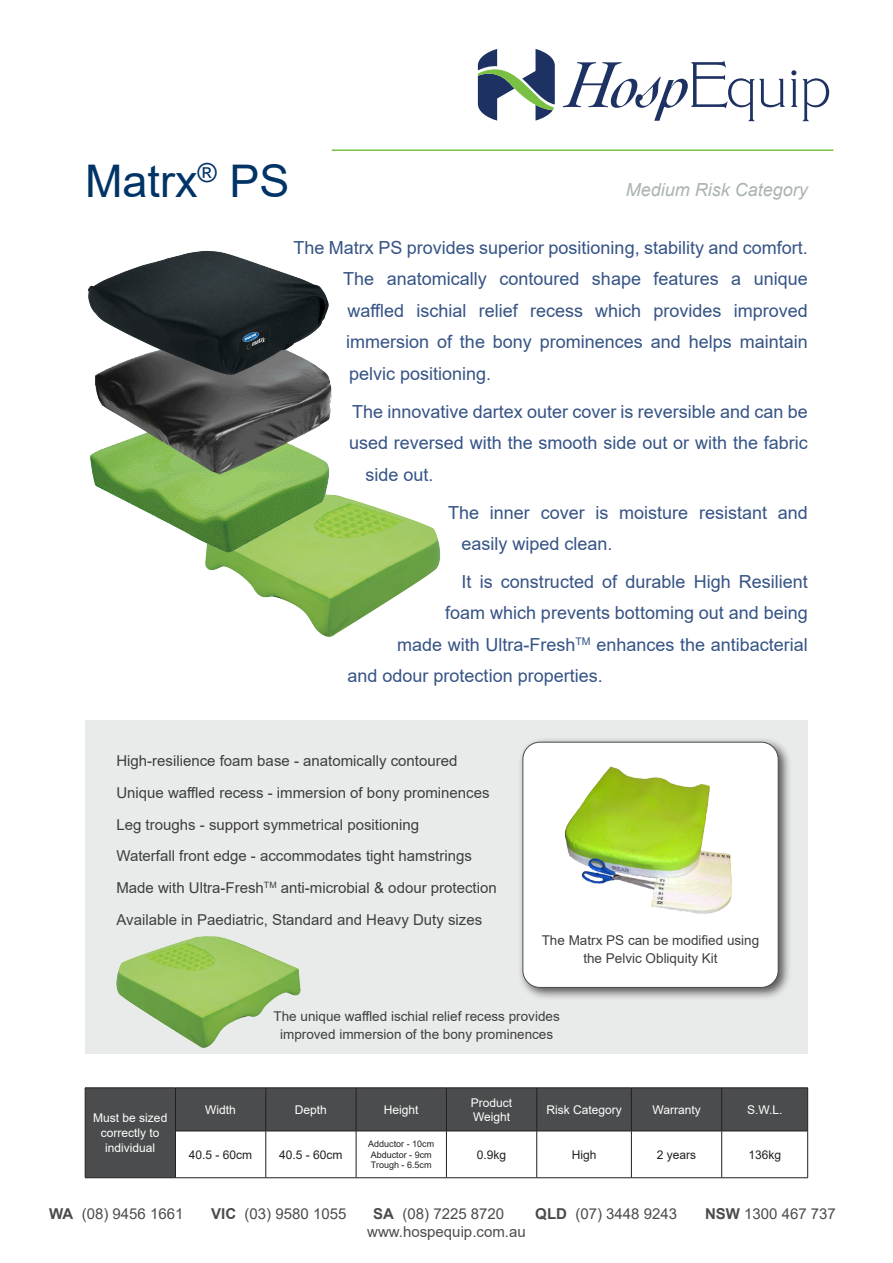
<style>
.page{position:relative;width:893px;height:1263px;background:#fff}
.page>*{position:absolute;margin:0;border:0;box-sizing:border-box;transform-origin:0 0}
.t1{font:45px "Arial";color:#036}
.t2{font:18px/31.5px "Arial";color:#355385}
.t3{font:italic 18px "Arial";color:#abb4af}
.t4{font:15px "Arial";color:#3e3e3f}
.t5{font:15px "Arial";color:#4b4c4d}
.t6{font:13.5px/18px "Arial";color:#3e3e3f;text-align:center}
.t7{font:12px/15px "Arial";color:#fff;text-align:center}
.t8{font:12px "Arial";color:#231f20}
.t9{font:9px/10.8px "Arial";color:#231f20}
.s1{font-weight:700}
</style>
<div class="page">
<div style="left:85px;top:720px;width:723px;height:333px;background:#e9ebea"></div>
<div style="left:518px;top:737px;width:274px;height:264px;background:#231f20;opacity:.75"></div>
<div style="left:523px;top:742px;width:255px;height:245px;background:#fff;border-radius:17px"></div>
<div style="left:522px;top:742px;width:256px;height:246px;border:1px solid #4b4c4d;border-radius:17px"></div>
<svg style="left:791px;top:70px;width:38px;height:51px"></svg>
<svg style="left:563px;top:61px;width:222px;height:60px"></svg>
<svg style="left:478px;top:49px;width:77px;height:72px"></svg>
<hr style="left:332px;top:149px;width:501px;height:2px;background:#79c142">
<svg style="left:86px;top:1088px;width:721px;height:89px;fill:#4b4c4d"></svg>
<hr style="left:85px;top:1087px;width:90px;height:1px;background:#231f20">
<hr style="left:85px;top:1088px;width:1px;height:43px;background:#231f20">
<hr style="left:175px;top:1087px;width:91px;height:1px;background:#231f20">
<hr style="left:175px;top:1088px;width:1px;height:43px;background:#231f20">
<hr style="left:266px;top:1087px;width:90px;height:1px;background:#231f20">
<hr style="left:266px;top:1088px;width:1px;height:43px;background:#231f20">
<hr style="left:356px;top:1087px;width:90px;height:1px;background:#231f20">
<hr style="left:356px;top:1088px;width:1px;height:43px;background:#231f20">
<hr style="left:446px;top:1087px;width:91px;height:1px;background:#231f20">
<hr style="left:446px;top:1088px;width:1px;height:43px;background:#231f20">
<hr style="left:537px;top:1087px;width:94px;height:1px;background:#231f20">
<hr style="left:536px;top:1088px;width:1px;height:43px;background:#231f20">
<hr style="left:631px;top:1087px;width:91px;height:1px;background:#231f20">
<hr style="left:631px;top:1088px;width:1px;height:43px;background:#231f20">
<hr style="left:722px;top:1087px;width:86px;height:1px;background:#231f20">
<hr style="left:721px;top:1088px;width:1px;height:43px;background:#231f20">
<hr style="left:807px;top:1088px;width:1px;height:43px;background:#231f20">
<hr style="left:85px;top:1131px;width:1px;height:46px;background:#231f20">
<hr style="left:175px;top:1131px;width:91px;height:1px;background:#231f20">
<hr style="left:175px;top:1131px;width:1px;height:46px;background:#231f20">
<hr style="left:266px;top:1131px;width:90px;height:1px;background:#231f20">
<hr style="left:266px;top:1131px;width:1px;height:46px;background:#231f20">
<hr style="left:356px;top:1131px;width:90px;height:1px;background:#231f20">
<hr style="left:356px;top:1131px;width:1px;height:46px;background:#231f20">
<hr style="left:446px;top:1131px;width:91px;height:1px;background:#231f20">
<hr style="left:446px;top:1131px;width:1px;height:46px;background:#231f20">
<hr style="left:537px;top:1131px;width:94px;height:1px;background:#231f20">
<hr style="left:536px;top:1131px;width:1px;height:46px;background:#231f20">
<hr style="left:631px;top:1131px;width:91px;height:1px;background:#231f20">
<hr style="left:631px;top:1131px;width:1px;height:46px;background:#231f20">
<hr style="left:722px;top:1131px;width:86px;height:1px;background:#231f20">
<hr style="left:721px;top:1131px;width:1px;height:46px;background:#231f20">
<hr style="left:807px;top:1131px;width:1px;height:46px;background:#231f20">
<hr style="left:85px;top:1177px;width:90px;height:1px;background:#231f20">
<hr style="left:175px;top:1177px;width:91px;height:1px;background:#231f20">
<hr style="left:266px;top:1177px;width:90px;height:1px;background:#231f20">
<hr style="left:356px;top:1177px;width:90px;height:1px;background:#231f20">
<hr style="left:446px;top:1177px;width:91px;height:1px;background:#231f20">
<hr style="left:537px;top:1177px;width:94px;height:1px;background:#231f20">
<hr style="left:631px;top:1177px;width:91px;height:1px;background:#231f20">
<hr style="left:722px;top:1177px;width:86px;height:1px;background:#231f20">
<img style="left:87px;top:250px;width:353px;height:387px">
<img style="left:116px;top:936px;width:184px;height:112px">
<img style="left:564px;top:766px;width:168px;height:148px">
<p class="t1" style="left:85px;top:150px;width:206px">Matrx<sup>®</sup> PS</p>
<p class="t3" style="left:626px;top:178px;width:184px">Medium Risk Category</p>
<p class="t2" style="left:294px;top:232px;width:516px">The Matrx PS provides superior positioning, stability and comfort.</p>
<p class="t2" style="left:343px;top:263px;width:466px">The anatomically contoured shape features a unique</p>
<p class="t2" style="left:348px;top:295px;width:462px">waffled ischial relief recess which provides improved</p>
<p class="t2" style="left:346px;top:326px;width:463px">immersion of the bony prominences and helps maintain</p>
<p class="t2" style="left:349px;top:358px;width:144px">pelvic positioning.</p>
<p class="t2" style="left:352px;top:395px;width:457px">The innovative dartex outer cover is reversible and can be</p>
<p class="t2" style="left:349px;top:427px;width:460px">used reversed with the smooth side out or with the fabric</p>
<p class="t2" style="left:366px;top:458px;width:70px">side out.</p>
<p class="t2" style="left:462px;top:496px;width:348px;text-indent:-14px">The inner cover is moisture resistant and easily wiped clean.</p>
<p class="t2" style="left:462px;top:566px;width:348px">It is constructed of durable High Resilient</p>
<p class="t2" style="left:445px;top:597px;width:364px">foam which prevents bottoming out and being</p>
<p class="t2" style="left:397px;top:629px;width:412px">made with Ultra-Fresh<sup>TM</sup> enhances the antibacterial</p>
<p class="t2" style="left:348px;top:660px;width:257px">and odour protection properties.</p>
<p class="t4" style="left:116px;top:750px;width:342px">High-resilience foam base - anatomically contoured</p>
<p class="t4" style="left:116px;top:782px;width:375px">Unique waffled recess - immersion of bony prominences</p>
<p class="t4" style="left:116px;top:814px;width:304px">Leg troughs - support symmetrical positioning</p>
<p class="t4" style="left:116px;top:846px;width:357px">Waterfall front edge - accommodates tight hamstrings</p>
<p class="t4" style="left:116px;top:878px;width:382px">Made with Ultra-Fresh<sup>TM</sup> anti-microbial &amp; odour protection</p>
<p class="t4" style="left:116px;top:909px;width:367px">Available in Paediatric, Standard and Heavy Duty sizes</p>
<p class="t6" style="left:542px;top:931px;width:219px">The Matrx PS can be modified using the Pelvic Obliquity Kit</p>
<p class="t7" style="left:93px;top:1110px;width:76px">Must be sized correctly to individual</p>
<p class="t6" style="left:274px;top:1007px;width:288px">The unique waffled ischial relief recess provides improved immersion of the bony prominences</p>
<p class="t7" style="left:205px;top:1102px;width:32px">Width</p>
<p class="t7" style="left:295px;top:1102px;width:34px">Depth</p>
<p class="t7" style="left:384px;top:1102px;width:36px">Height</p>
<p class="t7" style="left:471px;top:1095px;width:43px;line-height:14.4px;text-align:left">Product<br>Weight</p>
<p class="t7" style="left:546px;top:1102px;width:77px">Risk Category</p>
<p class="t7" style="left:652px;top:1102px;width:50px">Warranty</p>
<p class="t7" style="left:747px;top:1102px;width:37px">S.W.L.</p>
<p class="t8" style="left:189px;top:1146px;width:65px">40.5 - 60cm</p>
<p class="t8" style="left:279px;top:1146px;width:65px">40.5 - 60cm</p>
<p class="t9" style="left:368px;top:1138px;width:68px">Adductor - 10cm<br>Abductor - 9cm<br>Trough - 6.5cm</p>
<p class="t8" style="left:477px;top:1146px;width:31px">0.9kg</p>
<p class="t8" style="left:572px;top:1146px;width:26px">High</p>
<p class="t8" style="left:657px;top:1146px;width:41px">2 years</p>
<p class="t8" style="left:748px;top:1146px;width:34px">136kg</p>
<p class="t5" style="left:49px;top:1203px;width:136px"><span class="s1">WA</span> (08) 9456 1661</p>
<p class="t5" style="left:211px;top:1203px;width:137px"><span class="s1">VIC</span> (03) 9580 1055</p>
<p class="t5" style="left:373px;top:1203px;width:132px"><span class="s1">SA</span> (08) 7225 8720</p>
<p class="t5" style="left:535px;top:1203px;width:143px"><span class="s1">QLD</span> (07) 3448 9243</p>
<p class="t5" style="left:705px;top:1203px;width:132px"><span class="s1">NSW</span> 1300 467 737</p>
<p class="t5" style="left:367px;top:1221px;width:160px">www.hospequip.com.au</p>
</div>
